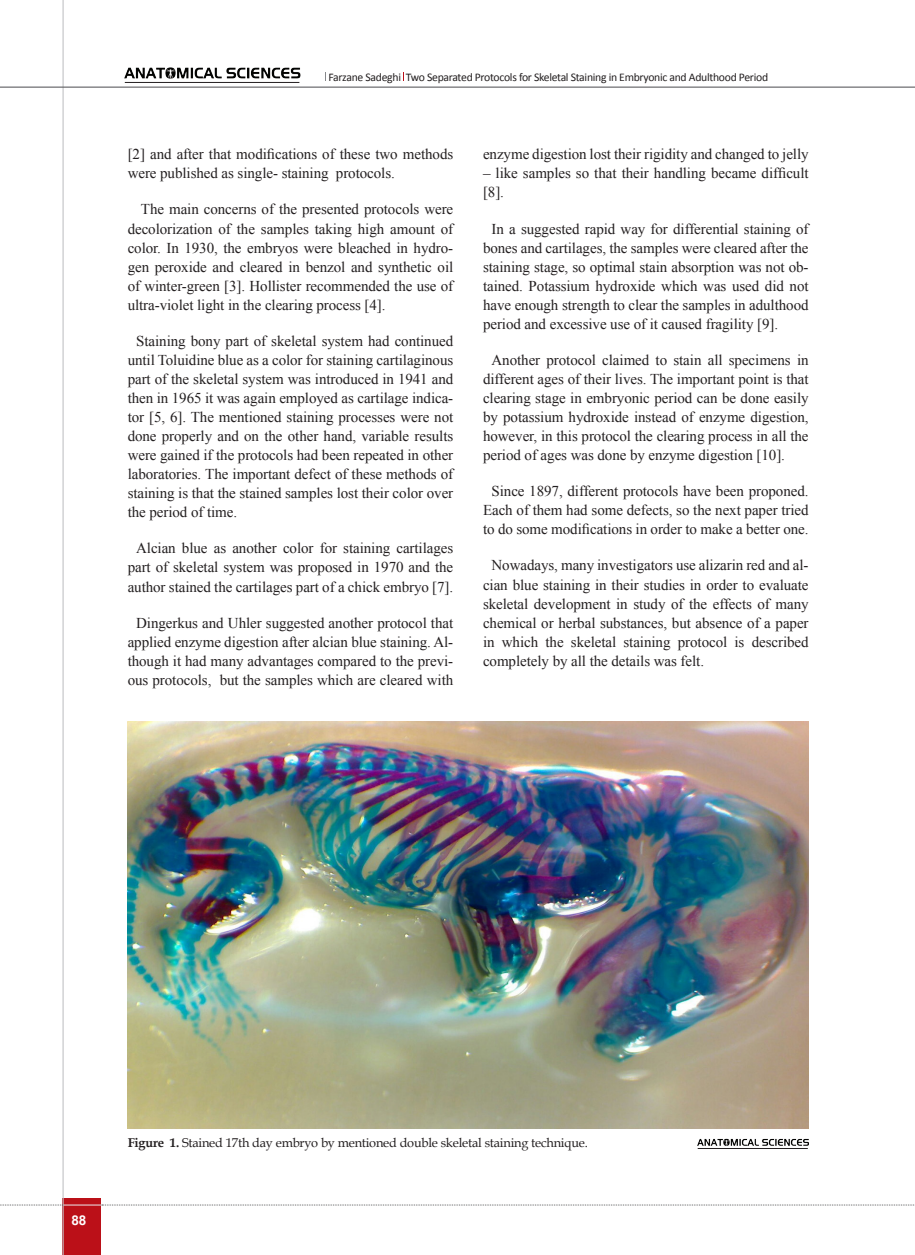
<style>
.page{position:relative;width:915px;height:1255px;background:#fff}
.page>*{position:absolute;margin:0;border:0;box-sizing:border-box;transform-origin:0 0}
.matn-en{font:15px/19px "Times New Roman";letter-spacing:-.005em;color:#231f20;text-align:justify}
.t1{font:700 13.5px "Arial";color:#fff}
.zirnevis{font:12.75px "Book Antiqua";letter-spacing:-.015em;color:#231f20}
.matn-en-2{font:11.7px "Calibri";letter-spacing:-.025em;color:#231f20}
.s1{font-weight:700}
</style>
<div class="page">
<div style="left:63px;top:1198px;width:38px;height:56px;background:#bb1018"></div>
<hr style="left:62px;top:0;width:2px;height:1254px;background:#c2c3c6">
<hr style="left:0;top:87px;width:914px;height:1px;background:#5f5f62">
<hr style="left:63px;top:1204px;width:38px;height:1px;background:#ececee">
<svg style="left:0;top:1204px;width:63px;height:1px"></svg>
<svg style="left:102px;top:1204px;width:813px;height:1px"></svg>
<img style="left:128px;top:721px;width:680px;height:407px">
<img style="left:697px;top:1138px;width:111px;height:8px">
<hr style="left:697px;top:1148px;width:110px;height:1px;background:#231f20">
<img style="left:124px;top:67px;width:177px;height:15px">
<hr style="left:125px;top:82px;width:174px;height:1px;background:#231f20">
<p class="matn-en-2" style="left:328px;top:69px;width:441px">Farzane Sadeghi Two Separated Protocols for Skeletal Staining in Embryonic and Adulthood Period</p>
<p class="matn-en" style="left:128px;top:144px;width:327px">[2] and after that modifications of these two methods were published as single- staining protocols.</p>
<p class="matn-en" style="left:128px;top:200px;width:327px;text-indent:13px">The main concerns of the presented protocols were decolorization of the samples taking high amount of color. In 1930, the embryos were bleached in hydro&shy;gen peroxide and cleared in benzol and synthetic oil of winter-green [3]. Hollister recommended the use of ultra-violet light in the clearing process [4].</p>
<p class="matn-en" style="left:128px;top:331px;width:327px;text-indent:9px">Staining bony part of skeletal system had continued until Toluidine blue as a color for staining cartilaginous part of the skeletal system was introduced in 1941 and then in 1965 it was again employed as cartilage indica&shy;tor [5, 6]. The mentioned staining processes were not done properly and on the other hand, variable results were gained if the protocols had been repeated in other laboratories. The important defect of these methods of staining is that the stained samples lost their color over the period of time.</p>
<p class="matn-en" style="left:128px;top:538px;width:327px;text-align:center">Alcian blue as another color for staining cartilages part of skeletal system was proposed in 1970 and the author stained the cartilages part of a chick embryo [7].</p>
<p class="matn-en" style="left:128px;top:613px;width:327px;text-align:center">Dingerkus and Uhler suggested another protocol that applied enzyme digestion after alcian blue staining. Al&shy;though it had many advantages compared to the previ&shy;ous protocols, but the samples which are cleared with</p>
<p class="matn-en" style="left:483px;top:144px;width:327px">enzyme digestion lost their rigidity and changed to jelly</p>
<p class="matn-en" style="left:483px;top:163px;width:327px">– like samples so that their handling became difficult [8].</p>
<p class="matn-en" style="left:483px;top:219px;width:327px;text-indent:9px">In a suggested rapid way for differential staining of bones and cartilages, the samples were cleared after the staining stage, so optimal stain absorption was not ob&shy;tained. Potassium hydroxide which was used did not have enough strength to clear the samples in adulthood period and excessive use of it caused fragility [9].</p>
<p class="matn-en" style="left:483px;top:350px;width:327px;text-indent:9px">Another protocol claimed to stain all specimens in different ages of their lives. The important point is that clearing stage in embryonic period can be done easily by potassium hydroxide instead of enzyme digestion, however, in this protocol the clearing process in all the period of ages was done by enzyme digestion [10].</p>
<p class="matn-en" style="left:483px;top:481px;width:327px;text-align:center">Since 1897, different protocols have been proponed.<br>Each of them had some defects, so the next paper tried to do some modifications in order to make a better one.</p>
<p class="matn-en" style="left:483px;top:555px;width:327px;text-indent:9px">Nowadays, many investigators use alizarin red and al&shy;cian blue staining in their studies in order to evaluate skeletal development in study of the effects of many chemical or herbal substances, but absence of a paper in which the skeletal staining protocol is described completely by all the details was felt.</p>
<p class="t1" style="left:71px;top:1210px;width:17px">88</p>
<p class="zirnevis" style="left:128px;top:1133px;width:461px"><span class="s1">Figure 1.</span> Stained 17th day embryo by mentioned double skeletal staining technique.</p>
</div>
